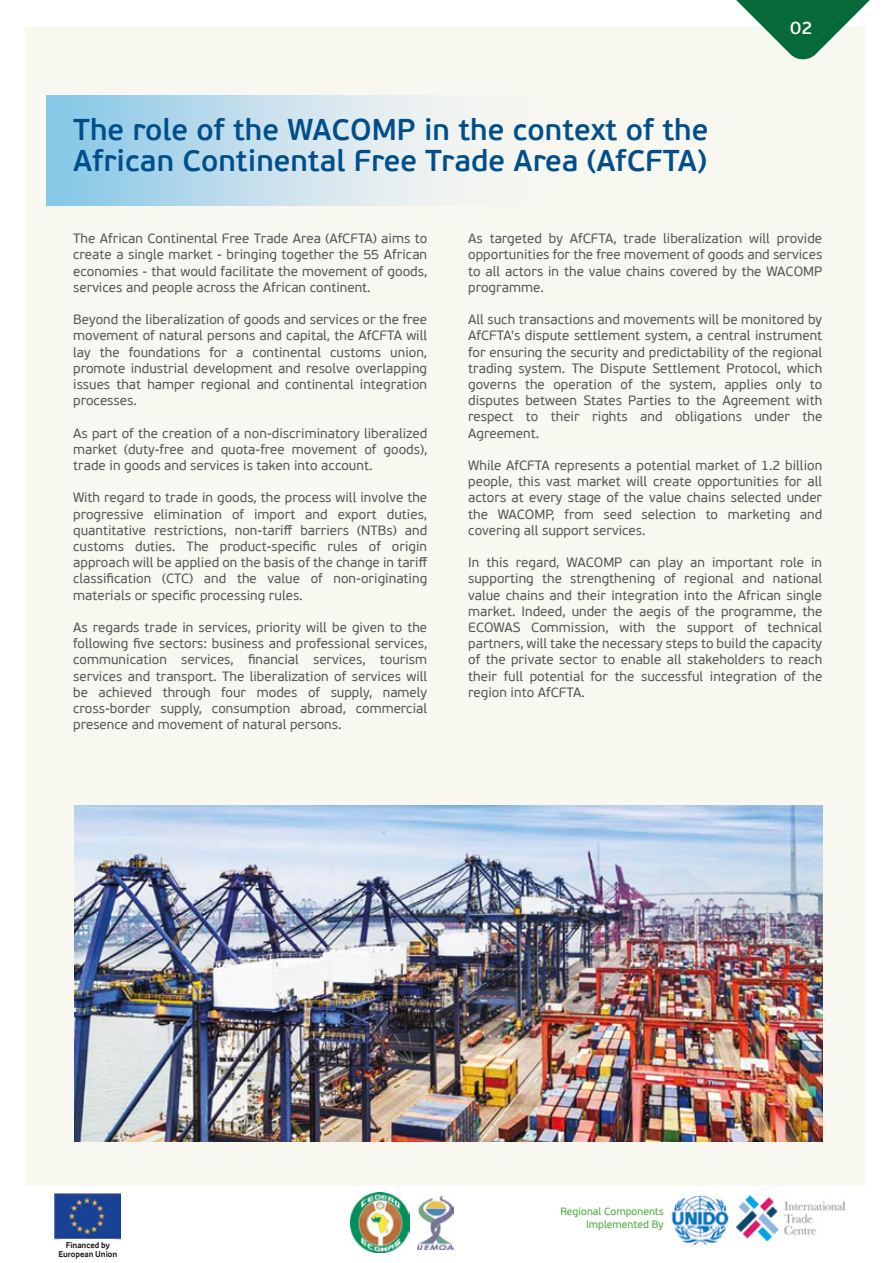
<style>
.page{position:relative;width:893px;height:1263px;background:#fff}
.page>*{position:absolute;margin:0;border:0;box-sizing:border-box;transform-origin:0 0}
.t1{font:600 30px/31.5px "PF Beau Sans Pro";color:#004f8b}
.t2{font:600 18px "PF Beau Sans Pro";color:#fff}
.t3{font:13.5px/16.2px "PF Beau Sans Pro";color:#575756;text-align:justify}
.t4{font:10.5px/12.6px "PF Beau Sans Pro";color:#45ac34;text-align:right}
.t5{font:700 8.7px/9px "Vodafone";color:#1d1d1b;text-align:center}
</style>
<div class="page">
<div style="left:25px;top:27px;width:840px;height:1158px;background:#f8f7f0"></div>
<svg style="left:700px;top:0;width:170px;height:61px"></svg>
<div style="left:47px;top:95px;width:531px;height:111px;background:linear-gradient(to right,#8fc9e8,#fffef3)"></div>
<img style="left:417px;top:1196px;width:37px;height:54px">
<img style="left:350px;top:1193px;width:59px;height:60px">
<img style="left:736px;top:1196px;width:108px;height:44px">
<img style="left:670px;top:1189px;width:59px;height:58px;border-radius:29px">
<img style="left:55px;top:1194px;width:66px;height:46px">
<div style="left:61px;top:1239px;width:54px;height:7px;background:#fff"></div>
<img style="left:75px;top:805px;width:748px;height:336px">
<h1 class="t1" style="left:73px;top:114px;width:637px">The role of the WACOMP in the context of the<br>African Continental Free Trade Area (AfCFTA)</h1>
<h2 class="t2" style="left:790px;top:17px;width:24px">02</h2>
<p class="t3" style="left:73px;top:231px;width:356px">The African Continental Free Trade Area (AfCFTA) aims to create a single market - bringing together the 55 African economies - that would facilitate the movement of goods, services and people across the African continent.</p>
<p class="t3" style="left:73px;top:312px;width:355px">Beyond the liberalization of goods and services or the free movement of natural persons and capital, the AfCFTA will lay the foundations for a continental customs union, promote industrial development and resolve overlapping issues that hamper regional and continental integration processes.</p>
<p class="t3" style="left:73px;top:425px;width:355px">As part of the creation of a non-discriminatory liberalized market (duty-free and quota-free movement of goods), trade in goods and services is taken into account.</p>
<p class="t3" style="left:73px;top:490px;width:356px">With regard to trade in goods, the process will involve the progressive elimination of import and export duties, quantitative restrictions, non-tariff barriers (NTBs) and customs duties. The product-specific rules of origin approach will be applied on the basis of the change in tariff classification (CTC) and the value of non-originating materials or specific processing rules.</p>
<p class="t3" style="left:73px;top:619px;width:356px">As regards trade in services, priority will be given to the following five sectors: business and professional services, communication services, financial services, tourism services and transport. The liberalization of services will be achieved through four modes of supply, namely cross-border supply, consumption abroad, commercial presence and movement of natural persons.</p>
<p class="t3" style="left:468px;top:231px;width:356px">As targeted by AfCFTA, trade liberalization will provide opportunities for the free movement of goods and services to all actors in the value chains covered by the WACOMP programme.</p>
<p class="t3" style="left:468px;top:312px;width:356px">All such transactions and movements will be monitored by AfCFTA's dispute settlement system, a central instrument for ensuring the security and predictability of the regional trading system. The Dispute Settlement Protocol, which governs the operation of the system, applies only to disputes between States Parties to the Agreement with respect to their rights and obligations under the Agreement.</p>
<p class="t3" style="left:468px;top:457px;width:356px">While AfCFTA represents a potential market of 1.2 billion people, this vast market will create opportunities for all actors at every stage of the value chains selected under the WACOMP, from seed selection to marketing and covering all support services.</p>
<p class="t3" style="left:468px;top:555px;width:356px">In this regard, WACOMP can play an important role in supporting the strengthening of regional and national value chains and their integration into the African single market. Indeed, under the aegis of the programme, the ECOWAS Commission, with the support of technical partners, will take the necessary steps to build the capacity of the private sector to enable all stakeholders to reach their full potential for the successful integration of the region into AfCFTA.</p>
<p class="t5" style="left:58px;top:1240px;width:60px">Financed by<br>European Union</p>
<p class="t4" style="left:560px;top:1206px;width:105px">Regional Components<br>Implemented By</p>
</div>
